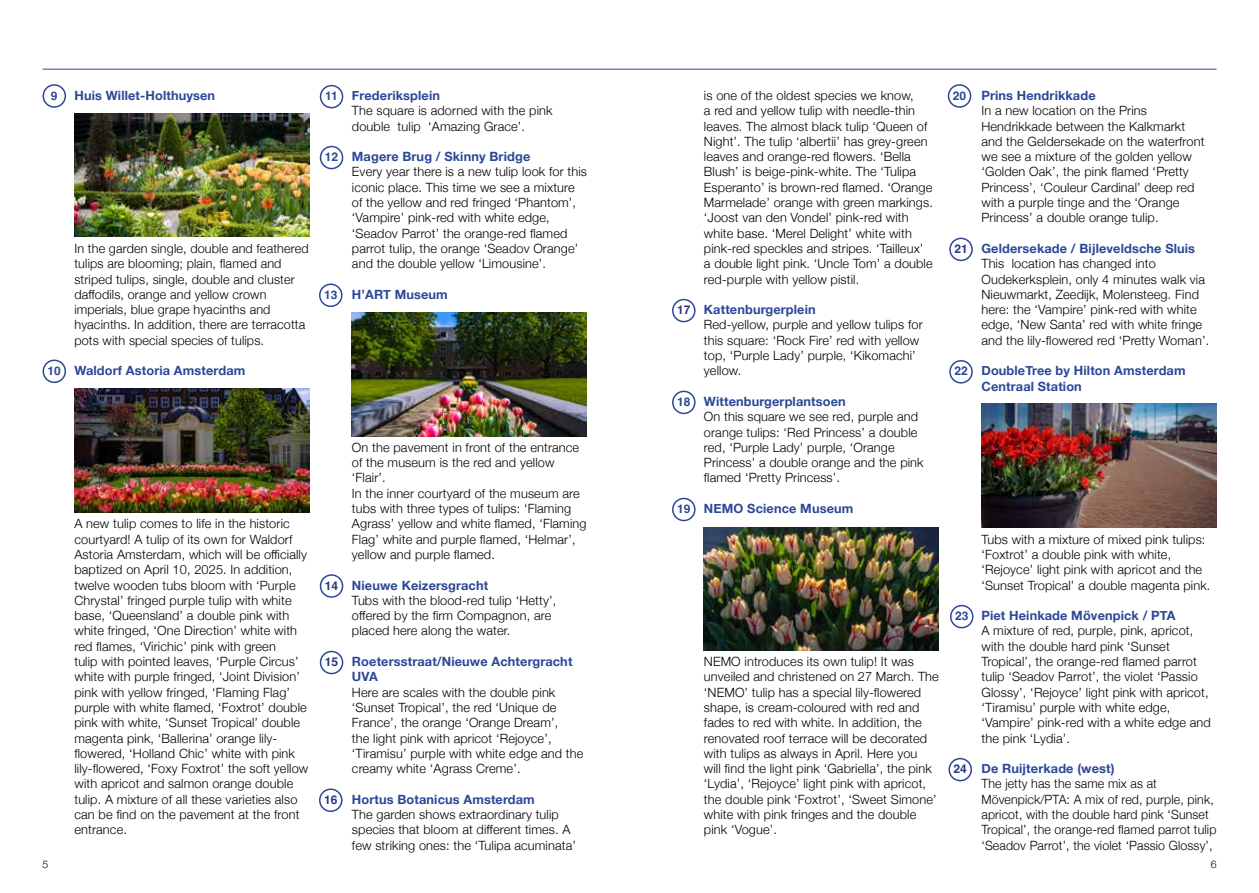
<style>
.page{position:relative;width:1259px;height:893px;background:#fff}
.page>*{position:absolute;margin:0;border:0;box-sizing:border-box;transform-origin:0 0}
.t1{font:300 12.75px/15.3px "Helvetica Neue";letter-spacing:.01em;color:#000}
.t2{font:700 12.75px/15.3px "Helvetica Neue";letter-spacing:.01em;color:#2c4798}
.t3{font:700 12px "Helvetica";color:#2c4798}
.t4{font:700 12px "Helvetica";color:#283583}
.t5{font:300 10.5px "Helvetica Neue";color:#000}
</style>
<div class="page">
<div style="left:43px;top:84px;width:23px;height:24px;border:2px solid #2c4798;border-radius:50%"></div>
<div style="left:320px;top:574px;width:23px;height:24px;border:2px solid #2c4798;border-radius:50%"></div>
<hr style="left:43px;top:69px;width:1173px;height:1px;background:#2c4798">
<div style="left:672px;top:391px;width:23px;height:23px;border:2px solid #2c4798;border-radius:50%"></div>
<div style="left:672px;top:498px;width:23px;height:23px;border:2px solid #2c4798;border-radius:50%"></div>
<div style="left:949px;top:238px;width:23px;height:23px;border:2px solid #2c4798;border-radius:50%"></div>
<div style="left:948px;top:758px;width:24px;height:23px;border:2px solid #2c4798;border-radius:50%"></div>
<div style="left:949px;top:360px;width:23px;height:24px;border:2px solid #2c4798;border-radius:50%"></div>
<img style="left:74px;top:388px;width:235px;height:124px">
<div style="left:320px;top:85px;width:23px;height:23px;border:2px solid #2c4798;border-radius:50%"></div>
<div style="left:320px;top:146px;width:23px;height:23px;border:2px solid #2c4798;border-radius:50%"></div>
<div style="left:319px;top:284px;width:23px;height:23px;border:2px solid #2c4798;border-radius:50%"></div>
<div style="left:950px;top:605px;width:23px;height:23px;border:2px solid #2c4798;border-radius:50%"></div>
<div style="left:320px;top:651px;width:23px;height:23px;border:2px solid #2c4798;border-radius:50%"></div>
<div style="left:672px;top:299px;width:23px;height:23px;border:2px solid #2c4798;border-radius:50%"></div>
<img style="left:704px;top:527px;width:235px;height:124px">
<img style="left:981px;top:404px;width:235px;height:124px">
<img style="left:74px;top:113px;width:235px;height:124px">
<div style="left:43px;top:360px;width:23px;height:23px;border:2px solid #2c4798;border-radius:50%"></div>
<div style="left:319px;top:788px;width:23px;height:24px;border:2px solid #2c4798;border-radius:50%"></div>
<img style="left:352px;top:313px;width:235px;height:123px">
<div style="left:947px;top:84px;width:24px;height:24px;border:2px solid #2c4798;border-radius:50%"></div>
<p class="t3" style="left:51px;top:88px;width:8px">9</p>
<p class="t2" style="left:74px;top:88px;width:142px">Huis Willet-Holthuysen</p>
<p class="t3" style="left:48px;top:364px;width:15px">10</p>
<p class="t1" style="left:74px;top:240px;width:236px">In the garden single, double and feathered tulips are blooming; plain, flamed and striped tulips, single, double and cluster daffodils, orange and yellow crown imperials, blue grape hyacinths and hyacinths. In addition, there are terracotta pots with special species of tulips.</p>
<p class="t2" style="left:74px;top:363px;width:172px">Waldorf Astoria Amsterdam</p>
<p class="t3" style="left:325px;top:88px;width:14px">11</p>
<p class="t3" style="left:325px;top:150px;width:15px">12</p>
<p class="t3" style="left:324px;top:287px;width:15px">13</p>
<p class="t2" style="left:352px;top:88px;width:90px">Frederiksplein</p>
<p class="t1" style="left:352px;top:102px;width:202px">The square is adorned with the pink double tulip ‘Amazing Grace’.</p>
<p class="t2" style="left:352px;top:149px;width:180px">Magere Brug / Skinny Bridge</p>
<p class="t1" style="left:352px;top:163px;width:236px">Every year there is a new tulip look for this iconic place. This time we see a mixture of the yellow and red fringed ‘Phantom’, ‘Vampire’ pink-red with white edge, ‘Seadov Parrot’ the orange-red flamed parrot tulip, the orange ‘Seadov Orange’ and the double yellow ‘Limousine’.</p>
<p class="t2" style="left:352px;top:287px;width:97px">H’ART Museum</p>
<p class="t1" style="left:74px;top:515px;width:235px">A new tulip comes to life in the historic courtyard! A tulip of its own for Waldorf Astoria Amsterdam, which will be officially baptized on April 10, 2025. In addition, twelve wooden tubs bloom with ‘Purple Chrystal’ fringed purple tulip with white base, ‘Queensland’ a double pink with white fringed, ‘One Direction’ white with red flames, ‘Virichic’ pink with green<br>tulip with pointed leaves, ‘Purple Circus’ white with purple fringed, ‘Joint Division’ pink with yellow fringed, ‘Flaming Flag’ purple with white flamed, ‘Foxtrot’ double pink with white, ‘Sunset Tropical’ double magenta pink, ‘Ballerina’ orange lily&shy;flowered, ‘Holland Chic’ white with pink lily-flowered, ‘Foxy Foxtrot’ the soft yellow with apricot and salmon orange double tulip. A mixture of all these varieties also can be find on the pavement at the front entrance.</p>
<p class="t4" style="left:325px;top:578px;width:15px">14</p>
<p class="t4" style="left:325px;top:654px;width:15px">15</p>
<p class="t4" style="left:324px;top:792px;width:15px">16</p>
<p class="t1" style="left:352px;top:439px;width:236px">On the pavement in front of the entrance of the museum is the red and yellow ‘Flair’.<br>In the inner courtyard of the museum are tubs with three types of tulips: ‘Flaming Agrass’ yellow and white flamed, ‘Flaming Flag’ white and purple flamed, ‘Helmar’, yellow and purple flamed.</p>
<p class="t2" style="left:352px;top:578px;width:138px">Nieuwe Keizersgracht</p>
<p class="t1" style="left:352px;top:592px;width:206px">Tubs with the blood-red tulip ‘Hetty’, offered by the firm Compagnon, are placed here along the water.</p>
<p class="t2" style="left:352px;top:654px;width:222px">Roetersstraat/Nieuwe Achtergracht<br>UVA</p>
<p class="t1" style="left:352px;top:683px;width:233px">Here are scales with the double pink ‘Sunset Tropical’, the red ‘Unique de France’, the orange ‘Orange Dream’,<br>the light pink with apricot ‘Rejoyce’, ‘Tiramisu’ purple with white edge and the creamy white ‘Agrass Creme’.</p>
<p class="t2" style="left:352px;top:792px;width:184px">Hortus Botanicus Amsterdam</p>
<p class="t1" style="left:352px;top:806px;width:226px">The garden shows extraordinary tulip species that bloom at different times. A few striking ones: the ‘Tulipa acuminata’</p>
<p class="t4" style="left:677px;top:303px;width:15px">17</p>
<p class="t3" style="left:677px;top:394px;width:15px">18</p>
<p class="t3" style="left:677px;top:501px;width:15px">19</p>
<p class="t1" style="left:704px;top:87px;width:230px">is one of the oldest species we know,<br>a red and yellow tulip with needle-thin leaves. The almost black tulip ‘Queen of Night’. The tulip ‘albertii’ has grey-green leaves and orange-red flowers. ‘Bella Blush’ is beige-pink-white. The ‘Tulipa Esperanto’ is brown-red flamed. ‘Orange Marmelade’ orange with green markings. ‘Joost van den Vondel’ pink-red with white base. ‘Merel Delight’ white with pink-red speckles and stripes. ‘Tailleux’ a double light pink. ‘Uncle Tom’ a double red-purple with yellow pistil.</p>
<p class="t2" style="left:704px;top:302px;width:113px">Kattenburgerplein</p>
<p class="t1" style="left:704px;top:316px;width:220px">Red-yellow, purple and yellow tulips for this square: ‘Rock Fire’ red with yellow top, ‘Purple Lady’ purple, ‘Kikomachi’ yellow.</p>
<p class="t2" style="left:704px;top:394px;width:143px">Wittenburgerplantsoen</p>
<p class="t1" style="left:704px;top:408px;width:221px">On this square we see red, purple and orange tulips: ‘Red Princess’ a double red, ‘Purple Lady’ purple, ‘Orange Princess’ a double orange and the pink flamed ‘Pretty Princess’.</p>
<p class="t2" style="left:704px;top:501px;width:151px">NEMO Science Museum</p>
<p class="t1" style="left:704px;top:653px;width:236px">NEMO introduces its own tulip! It was unveiled and christened on 27 March. The ‘NEMO’ tulip has a special lily-flowered shape, is cream-coloured with red and fades to red with white. In addition, the renovated roof terrace will be decorated with tulips as always in April. Here you<br>will find the light pink ‘Gabriella’, the pink ‘Lydia’, ‘Rejoyce’ light pink with apricot, the double pink ‘Foxtrot’, ‘Sweet Simone’ white with pink fringes and the double pink ‘Vogue’.</p>
<p class="t3" style="left:953px;top:88px;width:15px">20</p>
<p class="t4" style="left:954px;top:241px;width:15px">21</p>
<p class="t3" style="left:954px;top:364px;width:15px">22</p>
<p class="t2" style="left:981px;top:88px;width:116px">Prins Hendrikkade</p>
<p class="t1" style="left:981px;top:102px;width:224px">In a new location on the Prins Hendrikkade between the Kalkmarkt and the Geldersekade on the waterfront we see a mixture of the golden yellow ‘Golden Oak’, the pink flamed ‘Pretty Princess’, ‘Couleur Cardinal’ deep red with a purple tinge and the ‘Orange Princess’ a double orange tulip.</p>
<p class="t2" style="left:981px;top:241px;width:215px">Geldersekade / Bijleveldsche Sluis</p>
<p class="t1" style="left:981px;top:255px;width:229px">This location has changed into Oudekerksplein, only 4 minutes walk via Nieuwmarkt, Zeedijk, Molensteeg. Find here: the ‘Vampire’ pink-red with white edge, ‘New Santa’ red with white fringe and the lily-flowered red ‘Pretty Woman’.</p>
<p class="t2" style="left:981px;top:363px;width:206px">DoubleTree by Hilton Amsterdam<br>Centraal Station</p>
<p class="t3" style="left:955px;top:609px;width:15px">23</p>
<p class="t4" style="left:953px;top:762px;width:15px">24</p>
<p class="t1" style="left:981px;top:530px;width:230px">Tubs with a mixture of mixed pink tulips: ‘Foxtrot’ a double pink with white, ‘Rejoyce’ light pink with apricot and the ‘Sunset Tropical’ a double magenta pink.</p>
<p class="t2" style="left:981px;top:608px;width:195px">Piet Heinkade Mövenpick / PTA</p>
<p class="t1" style="left:981px;top:622px;width:231px">A mixture of red, purple, pink, apricot, with the double hard pink ‘Sunset Tropical’, the orange-red flamed parrot tulip ‘Seadov Parrot’, the violet ‘Passio Glossy’, ‘Rejoyce’ light pink with apricot, ‘Tiramisu’ purple with white edge, ‘Vampire’ pink-red with a white edge and the pink ‘Lydia’.</p>
<p class="t2" style="left:981px;top:761px;width:135px">De Ruijterkade (west)</p>
<p class="t1" style="left:981px;top:775px;width:236px">The jetty has the same mix as at Mövenpick/PTA: A mix of red, purple, pink, apricot, with the double hard pink ‘Sunset Tropical’, the orange-red flamed parrot tulip ‘Seadov Parrot’, the violet ‘Passio Glossy’,</p>
<p class="t5" style="left:43px;top:856px;width:7px">5</p>
<p class="t5" style="left:1210px;top:856px;width:7px">6</p>
</div>
